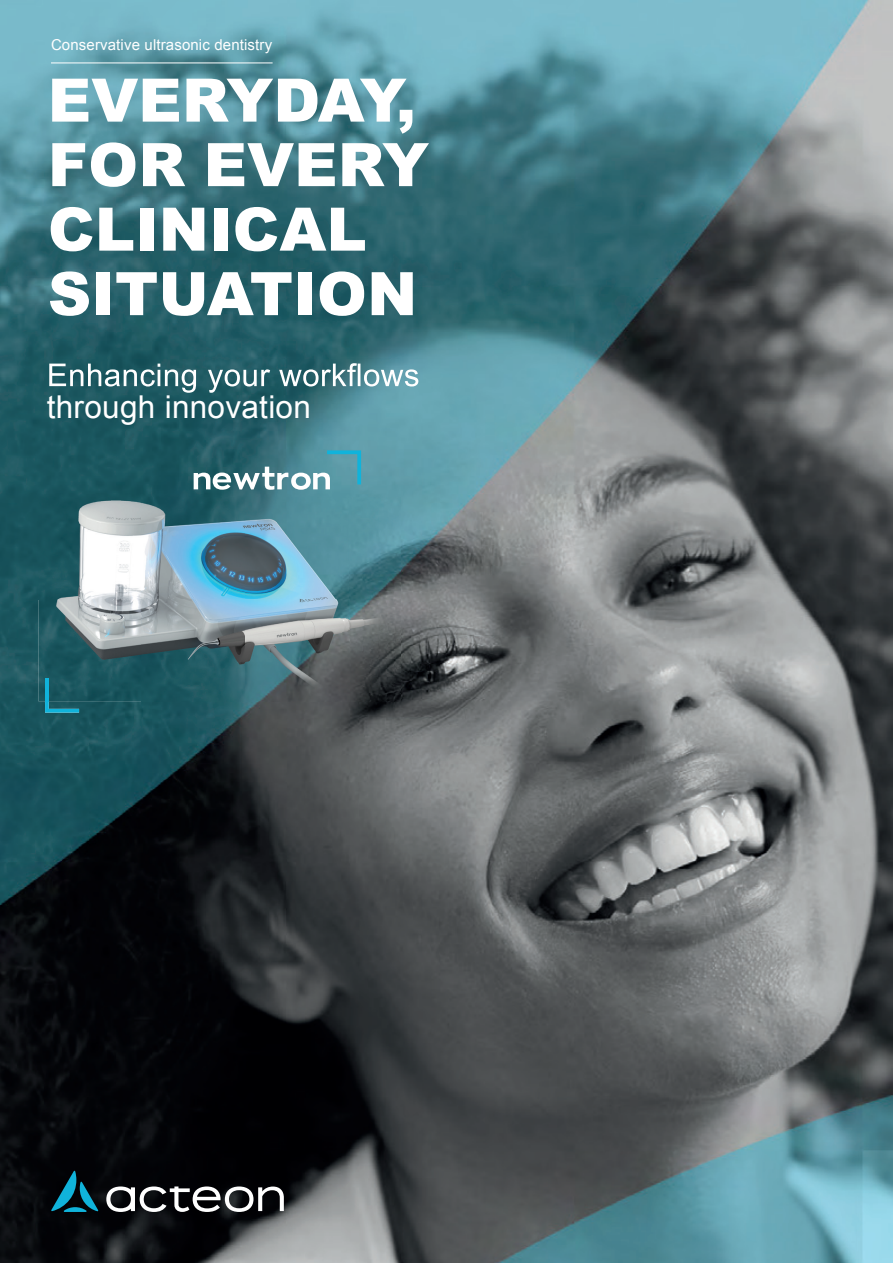
<style>
.page{position:relative;width:893px;height:1263px;background:#fff}
.page>*{position:absolute;margin:0;border:0;box-sizing:border-box;transform-origin:0 0}
.t1{font:900 60px/64.5px "Arial";letter-spacing:.005em;color:#fff}
.t2{font:31.5px "Arial";letter-spacing:.01em;color:#fff}
.t3{font:15px "Arial";letter-spacing:.01em;color:#fff}
</style>
<div class="page">
<img style="left:0;top:0;width:893px;height:1263px">
<svg style="left:51px;top:1170px;width:47px;height:42px"></svg>
<svg style="left:106px;top:1186px;width:178px;height:26px"></svg>
<svg style="left:49px;top:363px;width:369px;height:30px"></svg>
<hr style="left:51px;top:63px;width:222px;height:1px;background:#fff">
<svg style="left:194px;top:448px;width:169px;height:42px"></svg>
<svg style="left:45px;top:701px;width:34px;height:12px"></svg>
<img style="left:38px;top:497px;width:363px;height:204px">
<img style="left:45px;top:678px;width:4px;height:23px">
<p class="t3" style="left:51px;top:35px;width:223px">Conservative ultrasonic dentistry</p>
<p class="t1" style="left:48px;top:66px;width:383px">EVERYDAY,<br>FOR EVERY<br>CLINICAL<br>SITUATION</p>
<p class="t2" style="left:47px;top:386px;width:266px">through innovation</p>
</div>
